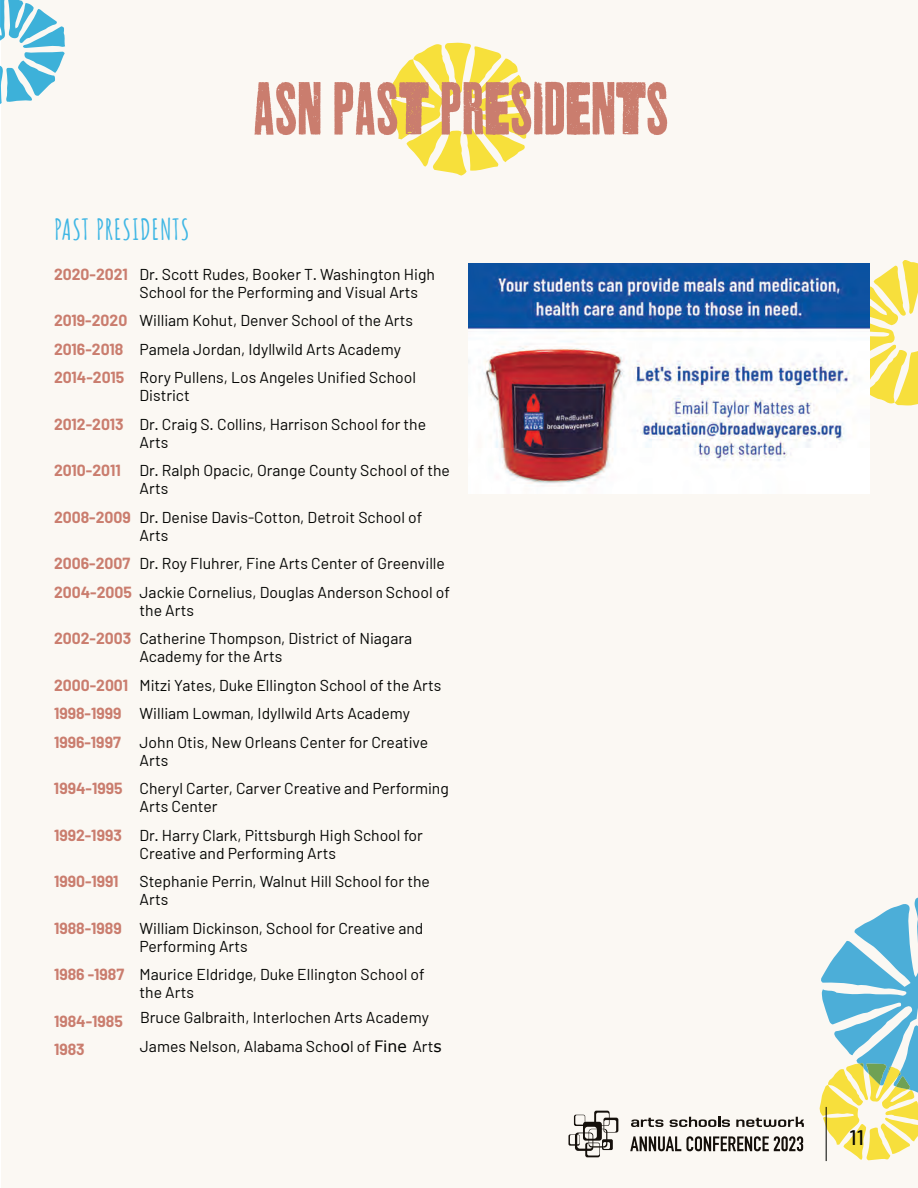
<style>
.page{position:relative;width:918px;height:1188px;background:#fff}
.page>*{position:absolute;margin:0;border:0;box-sizing:border-box;transform-origin:0 0}
.t1{font:78px "Thunderhouse Pro";color:#ca7d6e}
.t2{font:700 28.5px "Amatic SC";letter-spacing:.025em;color:#3eb6e4}
.t3{font:500 21px "Barlow";color:#040503}
.t4{font:15.75px/28.5px "Barlow";color:#040503}
.t5{font:700 15.75px/28.5px "Barlow";color:#ca7d6e}
.s1{font-weight:700;color:#ca7d6e}
.s2{font-family:"Verdana"}
</style>
<div class="page">
<div style="left:1px;top:0;width:917px;height:1188px;background:#fbf8f3"></div>
<svg style="left:819px;top:897px;width:99px;height:263px"></svg>
<hr style="left:826px;top:1107px;width:1px;height:54px;background:#040503">
<svg style="left:631px;top:1118px;width:32px;height:9px"></svg>
<svg style="left:670px;top:1117px;width:60px;height:10px"></svg>
<svg style="left:736px;top:1117px;width:68px;height:10px"></svg>
<svg style="left:569px;top:1111px;width:49px;height:46px"></svg>
<svg style="left:630px;top:1136px;width:173px;height:15px"></svg>
<svg style="left:841px;top:260px;width:77px;height:145px"></svg>
<svg style="left:0;top:0;width:65px;height:104px"></svg>
<svg style="left:390px;top:42px;width:138px;height:134px"></svg>
<img style="left:468px;top:264px;width:402px;height:229px">
<h1 class="t1" style="left:253px;top:64px;width:417px">ASN PAST PRESIDENTS</h1>
<h2 class="t2" style="left:54px;top:208px;width:137px">PAST PRESIDENTS</h2>
<p class="t4" style="left:140px;top:265px;width:297px;line-height:18px;text-indent:-86px"><span class="s1">2020-2021</span> Dr. Scott Rudes, Booker T. Washington High<br>School for the Performing and Visual Arts</p>
<p class="t4" style="left:54px;top:306px;width:364px"><span class="s1">2019-2020</span> William Kohut, Denver School of the Arts<br><span class="s1">2016-2018</span> Pamela Jordan, Idyllwild Arts Academy<br><span class="s1">2014-2015</span> Rory Pullens, Los Angeles Unified School</p>
<p class="t4" style="left:54px;top:381px;width:374px;text-indent:86px">District<br><span class="s1">2012-2013</span> Dr. Craig S. Collins, Harrison School for the</p>
<p class="t4" style="left:54px;top:427px;width:398px;text-indent:86px">Arts<br><span class="s1">2010-2011</span> Dr. Ralph Opacic, Orange County School of the</p>
<p class="t4" style="left:54px;top:474px;width:370px;text-indent:86px">Arts<br><span class="s1">2008-2009</span> Dr. Denise Davis-Cotton, Detroit School of</p>
<p class="t4" style="left:54px;top:520px;width:398px;text-indent:86px">Arts<br><span class="s1">2006-2007</span> Dr. Roy Fluhrer, Fine Arts Center of Greenville<br><span class="s1">2004-2005</span> Jackie Cornelius, Douglas Anderson School of</p>
<p class="t4" style="left:54px;top:595px;width:360px;text-indent:86px">the Arts<br><span class="s1">2002-2003</span> Catherine Thompson, District of Niagara</p>
<p class="t4" style="left:54px;top:642px;width:389px;text-indent:86px">Academy for the Arts<br><span class="s1">2000-2001</span> Mitzi Yates, Duke Ellington School of the Arts <span class="s1">1998-1999</span> William Lowman, Idyllwild Arts Academy <span class="s1">1996-1997</span> John Otis, New Orleans Center for Creative</p>
<p class="t4" style="left:54px;top:745px;width:396px;text-indent:86px">Arts<br><span class="s1">1994-1995</span> Cheryl Carter, Carver Creative and Performing</p>
<p class="t4" style="left:54px;top:792px;width:370px;text-indent:86px">Arts Center<br><span class="s1">1992-1993</span> Dr. Harry Clark, Pittsburgh High School for</p>
<p class="t4" style="left:140px;top:838px;width:198px">Creative and Performing Arts</p>
<p class="t5" style="left:54px;top:867px;width:66px">1990-1991</p>
<p class="t4" style="left:140px;top:872px;width:292px;line-height:18px">Stephanie Perrin, Walnut Hill School for the<br>Arts</p>
<p class="t4" style="left:140px;top:919px;width:285px;line-height:18px;text-indent:-86px"><span class="s1">1988-1989</span> William Dickinson, School for Creative and<br>Performing Arts</p>
<p class="t4" style="left:140px;top:965px;width:287px;line-height:18px;text-indent:-86px"><span class="s1">1986 -1987</span> Maurice Eldridge, Duke Ellington School of the Arts</p>
<p class="t5" style="left:54px;top:1007px;width:70px">1984-1985<br>1983</p>
<p class="t4" style="left:140px;top:1003px;width:303px">Bruce Galbraith, Interlochen Arts Academy<br>James Nelson, Alabama Scho<span class="s2">o</span>l of <span class="s2">Fine</span> Art<span class="s2">s</span></p>
<h3 class="t3" style="left:849px;top:1124px;width:16px">11</h3>
</div>
